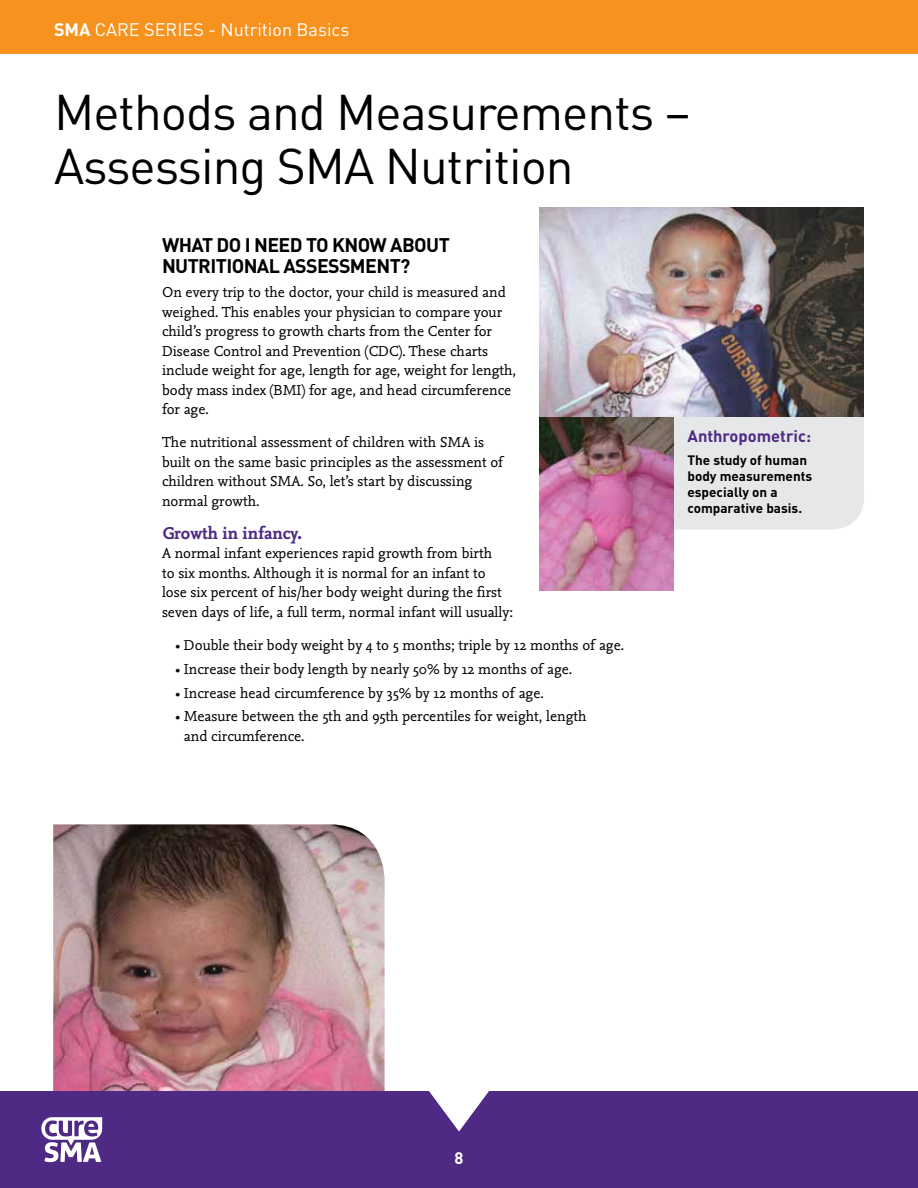
<style>
.page{position:relative;width:918px;height:1188px;background:#fff}
.page>*{position:absolute;margin:0;border:0;box-sizing:border-box;transform-origin:0 0}
.t1{font:49.5px/54px "DIN";letter-spacing:-.02em;color:#000}
.t2{font:700 19.5px/21px "DIN";letter-spacing:-.03em;color:#000}
.t3{font:18px "DIN";color:#fff}
.t4{font:700 18px "Nexus Mix OT";color:#4f2a84}
.t5{font:700 16.5px "DIN";color:#4f2a84}
.t6{font:700 16.5px "DIN";color:#fff}
.t7{font:15px/19.5px "Nexus Mix OT";color:#000}
.t8{font:700 13.5px/16.2px "DIN";color:#000}
.s1{font-weight:700}
</style>
<div class="page">
<div style="left:674px;top:417px;width:190px;height:113px;background:#e6e7e8"></div>
<img style="left:540px;top:417px;width:134px;height:173px">
<img style="left:540px;top:207px;width:324px;height:210px">
<img style="left:53px;top:824px;width:332px;height:267px">
<div style="left:0;top:0;width:918px;height:54px;background:#f7921e"></div>
<div style="left:0;top:1091px;width:918px;height:97px;background:#4f2a84"></div>
<svg style="left:429px;top:1091px;width:60px;height:41px"></svg>
<svg style="left:41px;top:1117px;width:61px;height:45px"></svg>
<p class="t3" style="left:54px;top:18px;width:297px"><span class="s1">SMA</span> CARE SERIES - Nutrition Basics</p>
<h1 class="t1" style="left:54px;top:84px;width:638px">Methods and Measurements –<br>Assessing SMA Nutrition</h1>
<h2 class="t2" style="left:162px;top:234px;width:289px">WHAT DO I NEED TO KNOW ABOUT<br>NUTRITIONAL ASSESSMENT?</h2>
<p class="t7" style="left:162px;top:283px;width:356px">On every trip to the doctor, your child is measured and weighed. This enables your physician to compare your child’s progress to growth charts from the Center for Disease Control and Prevention (CDC). These charts include weight for age, length for age, weight for length, body mass index (BMI) for age, and head circumference for age.</p>
<p class="t7" style="left:162px;top:433px;width:342px">The nutritional assessment of children with SMA is built on the same basic principles as the assessment of children without SMA. So, let’s start by discussing normal growth.</p>
<p class="t4" style="left:162px;top:523px;width:142px">Growth in infancy.</p>
<p class="t7" style="left:162px;top:544px;width:353px">A normal infant experiences rapid growth from birth<br>to six months. Although it is normal for an infant to lose six percent of his/her body weight during the first seven days of life, a full term, normal infant will usually:</p>
<p class="t7" style="left:176px;top:636px;width:450px">• Double their body weight by 4 to 5 months; triple by 12 months of age.</p>
<p class="t7" style="left:176px;top:660px;width:398px">• Increase their body length by nearly 50% by 12 months of age.</p>
<p class="t7" style="left:176px;top:683px;width:370px">• Increase head circumference by 35% by 12 months of age.</p>
<p class="t7" style="left:184px;top:707px;width:404px;text-indent:-8px">• Measure between the 5th and 95th percentiles for weight, length and circumference.</p>
<p class="t5" style="left:687px;top:425px;width:125px">Anthropometric:</p>
<p class="t8" style="left:687px;top:451px;width:126px">The study of human body measurements especially on a comparative basis.</p>
<p class="t6" style="left:455px;top:1147px;width:10px">8</p>
</div>
